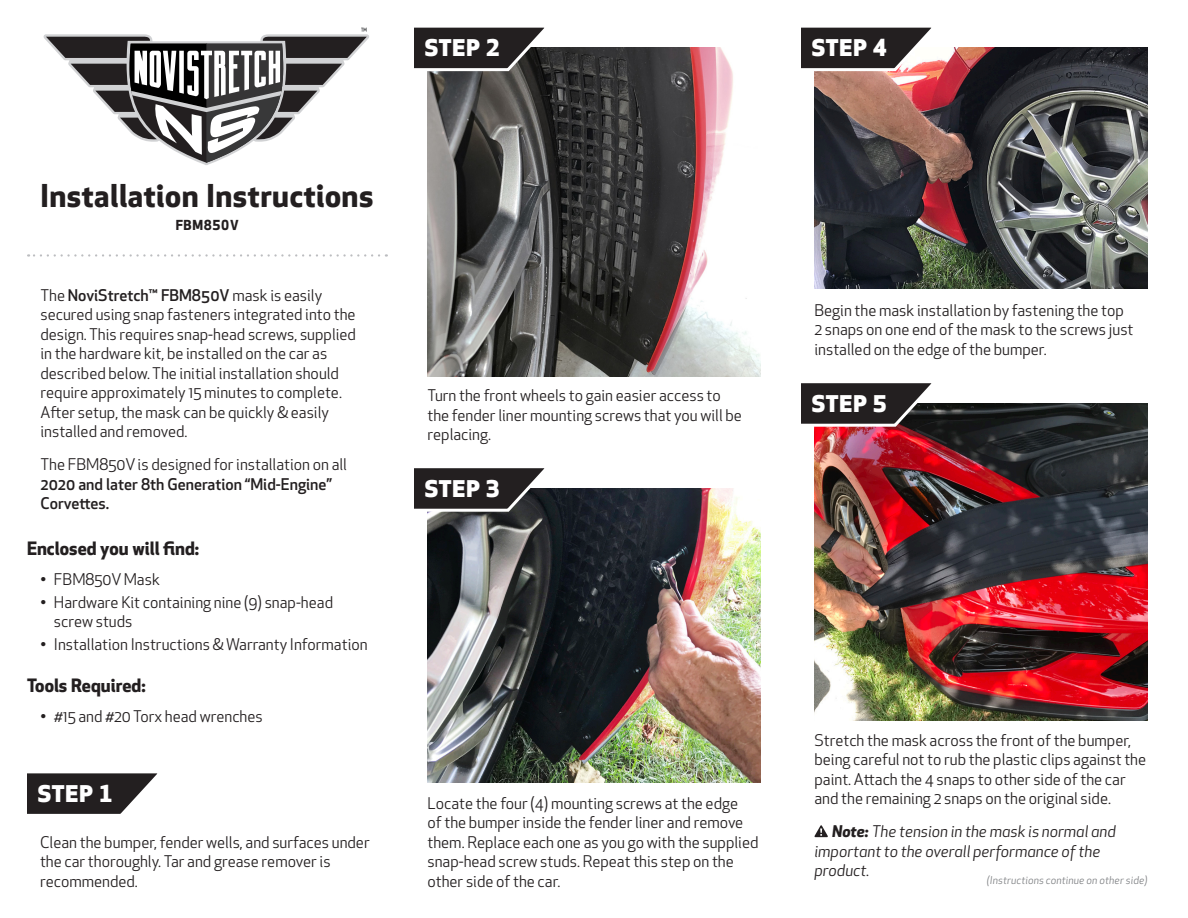
<style>
.page{position:relative;width:1188px;height:918px;background:#fff}
.page>*{position:absolute;margin:0;border:0;box-sizing:border-box;transform-origin:0 0}
.t1{font:700 30.75px "Apex New";letter-spacing:.015em;color:#231f20}
.t2{font:800 22.5px "Apex New";letter-spacing:.05em;color:#fff}
.t3{font:700 18px "Apex New";color:#231f20}
.t4{font:15.75px/19.5px "Apex New";color:#231f20}
.t5{font:italic 15.75px/19.5px "Apex New";color:#231f20}
.t6{font:500 15.75px/19.5px "Apex New";color:#231f20}
.t7{font:700 13.5px "Apex New";letter-spacing:.05em;color:#231f20}
.t8{font:italic 10.5px "Apex New";letter-spacing:.01em;color:#808285}
.s1{font-weight:500}
.s2{font-weight:700}
</style>
<div class="page">
<svg style="left:43px;top:28px;width:326px;height:137px"></svg>
<svg style="left:814px;top:825px;width:14px;height:12px"></svg>
<img style="left:428px;top:47px;width:332px;height:329px">
<img style="left:814px;top:47px;width:334px;height:242px">
<img style="left:814px;top:403px;width:334px;height:317px">
<img style="left:428px;top:488px;width:332px;height:294px">
<svg style="left:27px;top:773px;width:131px;height:41px;background:#454142"></svg>
<svg style="left:414px;top:27px;width:141px;height:46px;background:#423f40"></svg>
<svg style="left:414px;top:468px;width:141px;height:45px;background:#3f3d3e"></svg>
<svg style="left:801px;top:27px;width:141px;height:46px"></svg>
<svg style="left:801px;top:383px;width:141px;height:45px;background:#413b3c"></svg>
<svg style="left:28px;top:254px;width:351px;height:3px"></svg>
<h1 class="t1" style="left:40px;top:174px;width:334px">Installation Instructions</h1>
<p class="t7" style="left:176px;top:215px;width:65px">FBM850V</p>
<p class="t4" style="left:40px;top:285px;width:317px">The <span class="s1">NoviStretch™ FBM850V</span> mask is easily secured using snap fasteners integrated into the design. This requires snap-head screws, supplied in the hardware kit, be installed on the car as described below. The initial installation should require approximately 15 minutes to complete.<br>After setup, the mask can be quickly &amp; easily installed and removed.</p>
<p class="t4" style="left:40px;top:455px;width:308px">The FBM850V is designed for installation on all</p>
<p class="t6" style="left:40px;top:474px;width:293px">2020 and later 8th Generation “Mid-Engine”<br>Corvettes.</p>
<p class="t3" style="left:27px;top:535px;width:174px">Enclosed you will find:</p>
<p class="t4" style="left:40px;top:569px;width:121px">• FBM850V Mask</p>
<p class="t4" style="left:54px;top:593px;width:281px;line-height:18.9px;text-indent:-13px">• Hardware Kit containing nine (9) snap-head screw studs</p>
<p class="t4" style="left:40px;top:635px;width:329px">• Installation Instructions &amp; Warranty Information</p>
<p class="t3" style="left:27px;top:672px;width:120px">Tools Required:</p>
<p class="t4" style="left:40px;top:706px;width:224px">• #15 and #20 Torx head wrenches</p>
<h2 class="t2" style="left:38px;top:778px;width:76px">STEP 1</h2>
<p class="t4" style="left:40px;top:832px;width:331px">Clean the bumper, fender wells, and surfaces under the car thoroughly. Tar and grease remover is recommended.</p>
<h2 class="t2" style="left:425px;top:32px;width:76px">STEP 2</h2>
<p class="t4" style="left:427px;top:386px;width:316px">Turn the front wheels to gain easier access to the fender liner mounting screws that you will be replacing.</p>
<h2 class="t2" style="left:425px;top:473px;width:76px">STEP 3</h2>
<p class="t4" style="left:428px;top:793px;width:333px">Locate the four (4) mounting screws at the edge<br>of the bumper inside the fender liner and remove them. Replace each one as you go with the supplied snap-head screw studs. Repeat this step on the other side of the car.</p>
<h2 class="t2" style="left:812px;top:32px;width:76px">STEP 4</h2>
<p class="t4" style="left:814px;top:300px;width:321px">Begin the mask installation by fastening the top<br>2 snaps on one end of the mask to the screws just installed on the edge of the bumper.</p>
<h2 class="t2" style="left:812px;top:388px;width:76px">STEP 5</h2>
<p class="t4" style="left:814px;top:730px;width:333px">Stretch the mask across the front of the bumper, being careful not to rub the plastic clips against the paint. Attach the 4 snaps to other side of the car and the remaining 2 snaps on the original side.</p>
<p class="t5" style="left:814px;top:822px;width:303px;text-indent:18px"><span class="s2">Note:</span> The tension in the mask is normal and important to the overall performance of the product.</p>
<p class="t8" style="left:987px;top:874px;width:162px">(Instructions continue on other side)</p>
</div>
